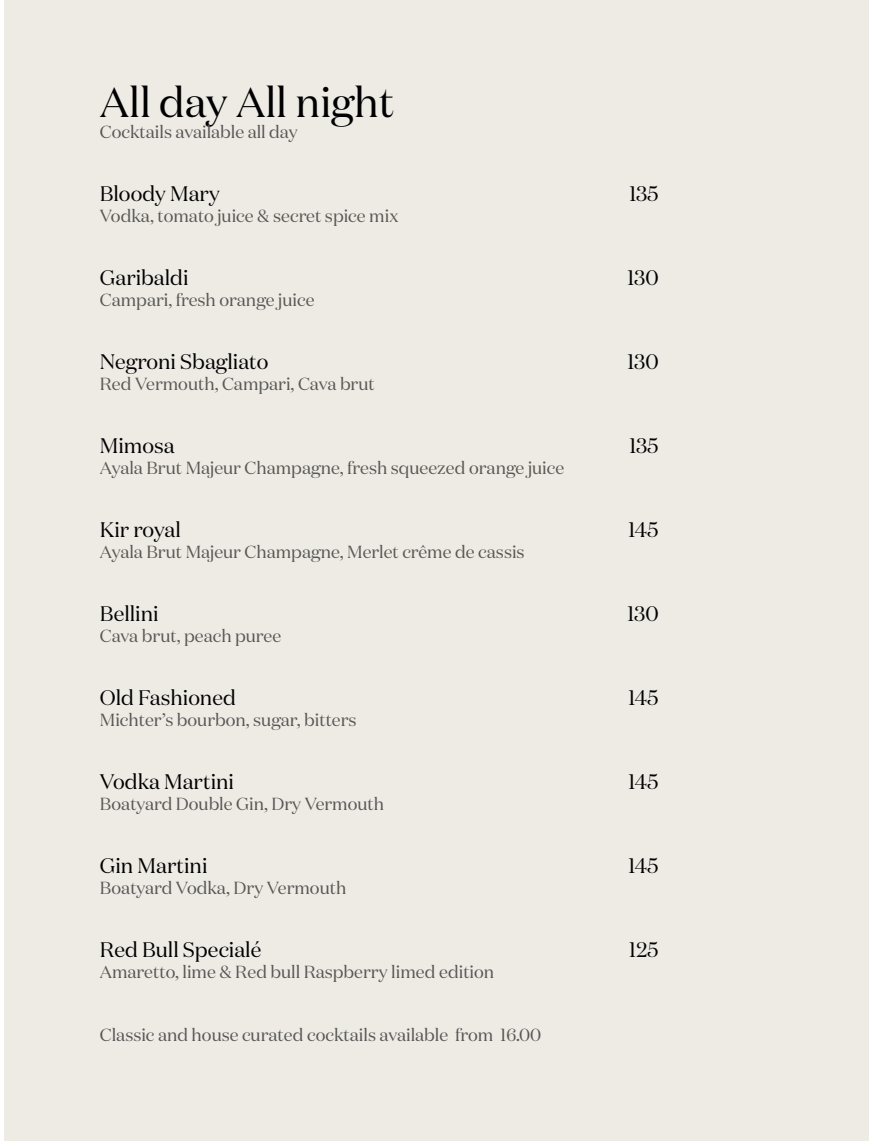
<style>
.page{position:relative;width:869px;height:1141px;background:#fff}
.page>*{position:absolute;margin:0;border:0;box-sizing:border-box;transform-origin:0 0}
.t1{font:42px "Domaine Display";color:#000}
.t2{font:21px "Domaine Display";color:#020203}
.t3{font:21px "Domaine Display";color:#000}
.t4{font:17.5px "Domaine Display";color:#585856}
.t5{font:17.5px "Domaine Display";color:#575756}
</style>
<div class="page">
<div style="left:4px;top:0;width:864px;height:1141px;background:#eeebe5"></div>
<h1 class="t1" style="left:100px;top:76px;width:295px">All day All night</h1>
<p class="t5" style="left:100px;top:121px;width:199px">Cocktails available all day</p>
<p class="t2" style="left:100px;top:180px;width:121px">Bloody Mary</p>
<p class="t2" style="left:628px;top:180px;width:31px">135</p>
<p class="t4" style="left:100px;top:205px;width:300px">Vodka, tomato juice &amp; secret spice mix</p>
<p class="t2" style="left:100px;top:264px;width:90px">Garibaldi</p>
<p class="t2" style="left:627px;top:264px;width:33px">130</p>
<p class="t4" style="left:100px;top:289px;width:216px">Campari, fresh orange juice</p>
<p class="t2" style="left:100px;top:348px;width:170px">Negroni Sbagliato</p>
<p class="t2" style="left:627px;top:348px;width:33px">130</p>
<p class="t4" style="left:100px;top:373px;width:276px">Red Vermouth, Campari, Cava brut</p>
<p class="t2" style="left:100px;top:432px;width:76px">Mimosa</p>
<p class="t2" style="left:628px;top:432px;width:31px">135</p>
<p class="t4" style="left:100px;top:457px;width:465px">Ayala Brut Majeur Champagne, fresh squeezed orange juice</p>
<p class="t2" style="left:100px;top:516px;width:82px">Kir royal</p>
<p class="t2" style="left:627px;top:516px;width:32px">145</p>
<p class="t4" style="left:100px;top:541px;width:426px">Ayala Brut Majeur Champagne, Merlet crême de cassis</p>
<p class="t2" style="left:100px;top:600px;width:60px">Bellini</p>
<p class="t2" style="left:627px;top:600px;width:33px">130</p>
<p class="t4" style="left:100px;top:625px;width:183px">Cava brut, peach puree</p>
<p class="t2" style="left:100px;top:684px;width:138px">Old Fashioned</p>
<p class="t2" style="left:627px;top:684px;width:32px">145</p>
<p class="t4" style="left:100px;top:709px;width:258px">Michter’s bourbon, sugar, bitters</p>
<p class="t3" style="left:100px;top:768px;width:136px">Vodka Martini</p>
<p class="t2" style="left:627px;top:768px;width:32px">145</p>
<p class="t5" style="left:100px;top:793px;width:286px">Boatyard Double Gin, Dry Vermouth</p>
<p class="t3" style="left:100px;top:852px;width:109px">Gin Martini</p>
<p class="t2" style="left:627px;top:852px;width:32px">145</p>
<p class="t5" style="left:100px;top:877px;width:248px">Boatyard Vodka, Dry Vermouth</p>
<p class="t3" style="left:100px;top:936px;width:163px">Red Bull Specialé</p>
<p class="t2" style="left:628px;top:936px;width:31px">125</p>
<p class="t5" style="left:100px;top:961px;width:396px">Amaretto, lime &amp; Red bull Raspberry limed edition</p>
<p class="t5" style="left:100px;top:1024px;width:443px">Classic and house curated cocktails available from 16.00</p>
</div>
